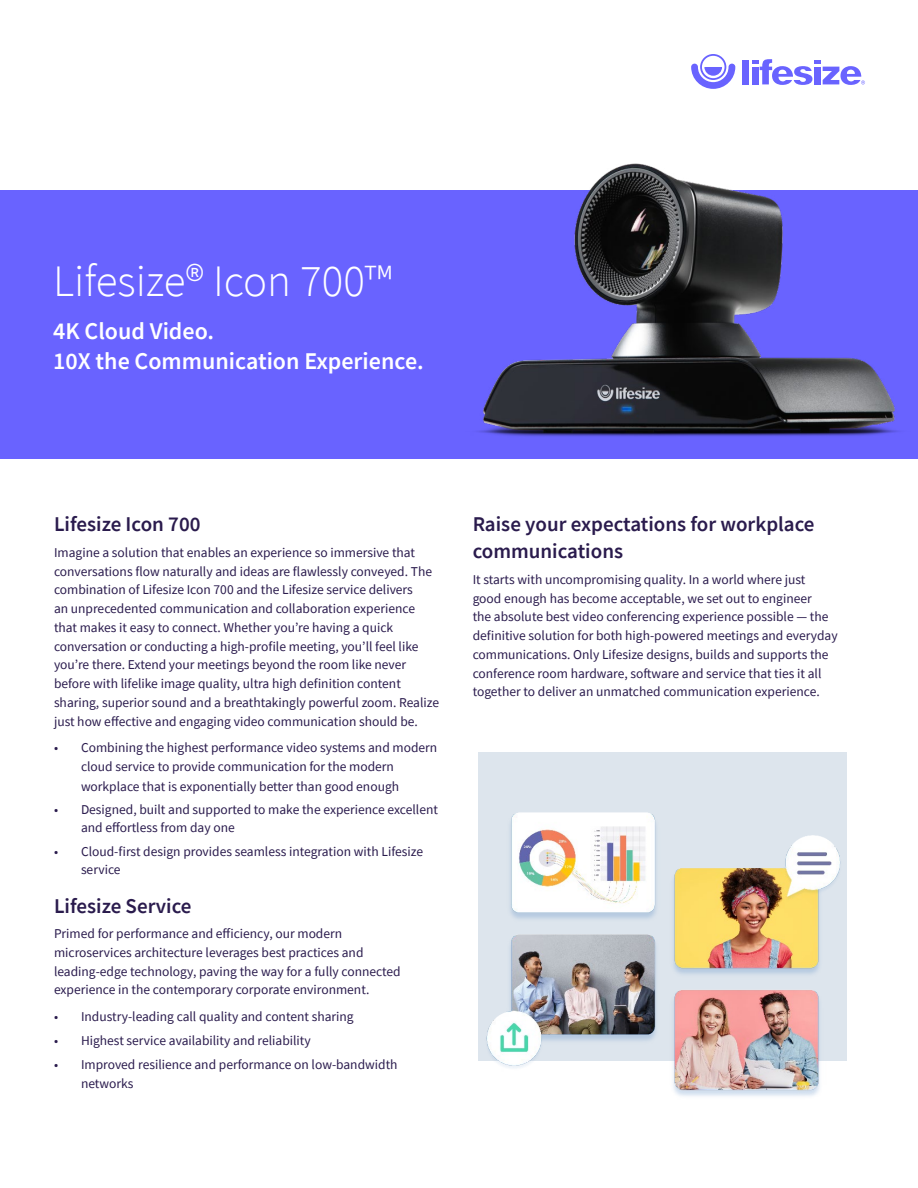
<style>
.page{position:relative;width:918px;height:1188px;background:#fff}
.page>*{position:absolute;margin:0;border:0;box-sizing:border-box;transform-origin:0 0}
.t1{font:300 45px "Source Sans Pro";color:#fff}
.t2{font:600 24px/30px "Source Sans Pro";color:#fff}
.t3{font:600 21px/27px "Source Sans Pro";color:#2a1b4d}
.t4{font:13.5px/18.8px "Source Sans Pro";color:#2a1b4d}
</style>
<div class="page">
<div style="left:0;top:190px;width:918px;height:269px;background:#6963ff"></div>
<svg style="left:691px;top:54px;width:44px;height:35px"></svg>
<div style="left:743px;top:60px;width:6px;height:24px;background:#6963ff"></div>
<svg style="left:752px;top:59px;width:113px;height:26px"></svg>
<div style="left:478px;top:752px;width:369px;height:309px;background:#dde5ed"></div>
<img style="left:486px;top:812px;width:355px;height:284px">
<img style="left:477px;top:163px;width:422px;height:274px">
<h1 class="t1" style="left:53px;top:253px;width:341px">Lifesize® Icon 700™</h1>
<h2 class="t2" style="left:53px;top:316px;width:372px">4K Cloud Video.<br>10X the Communication Experience.</h2>
<h3 class="t3" style="left:54px;top:511px;width:148px">Lifesize Icon 700</h3>
<p class="t4" style="left:54px;top:543px;width:387px">Imagine a solution that enables an experience so immersive that conversations flow naturally and ideas are flawlessly conveyed. The combination of Lifesize Icon 700 and the Lifesize service delivers<br>an unprecedented communication and collaboration experience that makes it easy to connect. Whether you’re having a quick conversation or conducting a high-profile meeting, you’ll feel like you’re there. Extend your meetings beyond the room like never before with lifelike image quality, ultra high definition content sharing, superior sound and a breathtakingly powerful zoom. Realize just how effective and engaging video communication should be.</p>
<p class="t4" style="left:81px;top:737px;width:358px;line-height:19.5px;text-indent:-27px">• Combining the highest performance video systems and modern cloud service to provide communication for the modern workplace that is exponentially better than good enough</p>
<p class="t4" style="left:81px;top:801px;width:359px;line-height:18px;text-indent:-27px">• Designed, built and supported to make the experience excellent and effortless from day one</p>
<p class="t4" style="left:81px;top:842px;width:344px;line-height:18px;text-indent:-27px">• Cloud-first design provides seamless integration with Lifesize service</p>
<h3 class="t3" style="left:54px;top:892px;width:139px">Lifesize Service</h3>
<p class="t4" style="left:54px;top:924px;width:348px">Primed for performance and efficiency, our modern microservices architecture leverages best practices and leading-edge technology, paving the way for a fully connected experience in the contemporary corporate environment.</p>
<p class="t4" style="left:54px;top:1007px;width:301px">• Industry-leading call quality and content sharing</p>
<p class="t4" style="left:54px;top:1031px;width:258px">• Highest service availability and reliability</p>
<p class="t4" style="left:81px;top:1055px;width:318px;text-indent:-27px">• Improved resilience and performance on low-bandwidth networks</p>
<h3 class="t3" style="left:473px;top:511px;width:343px">Raise your expectations for workplace communications</h3>
<p class="t4" style="left:473px;top:570px;width:367px">It starts with uncompromising quality. In a world where just<br>good enough has become acceptable, we set out to engineer<br>the absolute best video conferencing experience possible — the definitive solution for both high-powered meetings and everyday communications. Only Lifesize designs, builds and supports the conference room hardware, software and service that ties it all together to deliver an unmatched communication experience.</p>
</div>
